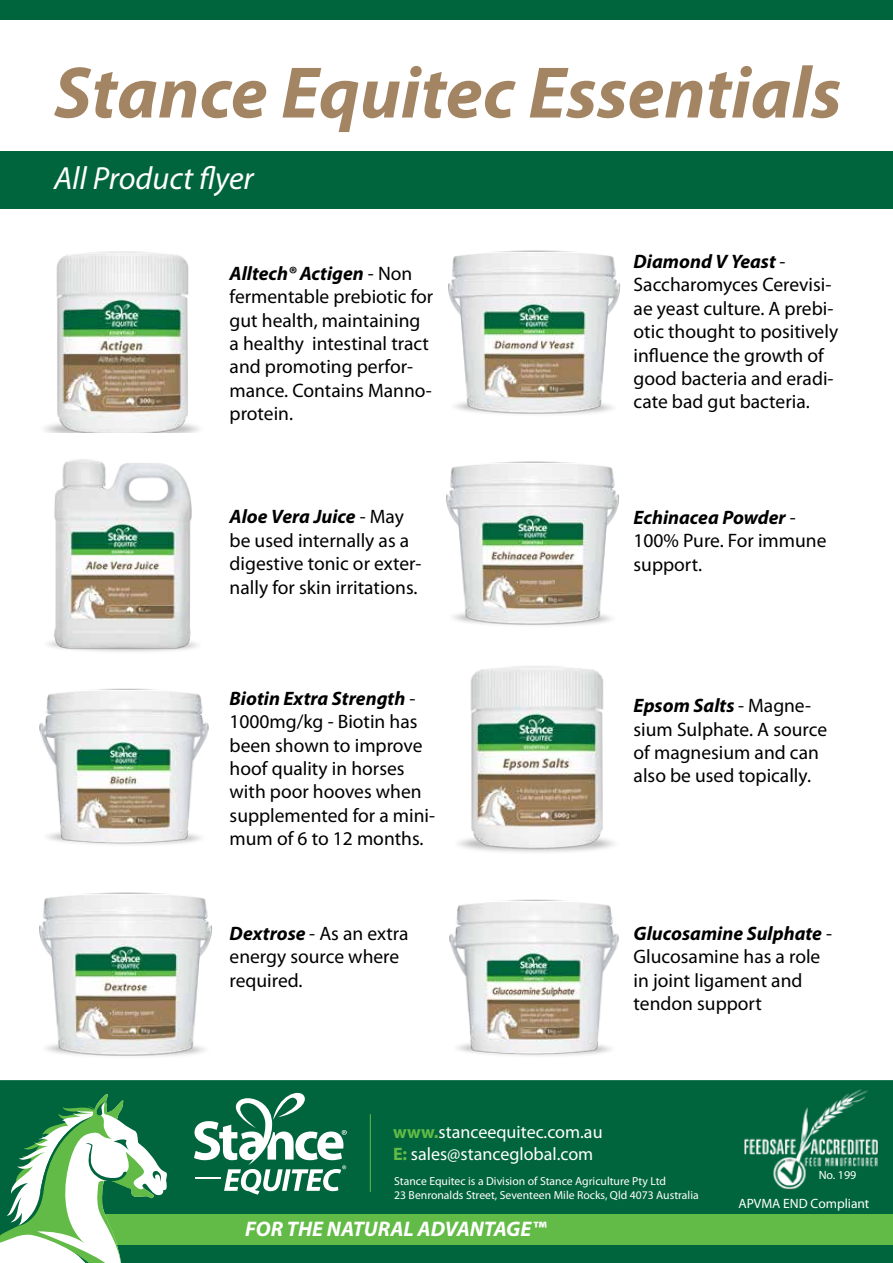
<style>
.page{position:relative;width:893px;height:1263px;background:#fff}
.page>*{position:absolute;margin:0;border:0;box-sizing:border-box;transform-origin:0 0}
.t1{font:italic 700 73.5px "Myriad Pro";color:#a48563}
.t2{font:italic 32.1px "Myriad Pro";color:#fff}
.t3{font:italic 700 21.15px "Myriad Pro";color:#fff}
.t4{font:19.5px/23.4px "Myriad Pro";color:#000}
.t5{font:18px/21.6px "Myriad Pro";color:#fff}
.t6{font:13.5px "Myriad Pro";color:#fff}
.t7{font:12px "Myriad Pro";color:#fff}
.t8{font:11.7px/14px "Myriad Pro";color:#fff}
.s1{font-weight:700;font-style:italic}
.s2{font-weight:700;color:#62bb46}
</style>
<div class="page">
<div style="left:0;top:151px;width:893px;height:57px;background:#00653c"></div>
<div style="left:0;top:0;width:893px;height:19px;background:#00653c"></div>
<img style="left:44px;top:251px;width:155px;height:182px">
<img style="left:48px;top:459px;width:150px;height:193px">
<img style="left:39px;top:688px;width:170px;height:157px">
<img style="left:448px;top:250px;width:173px;height:164px">
<img style="left:39px;top:892px;width:173px;height:164px">
<img style="left:446px;top:461px;width:173px;height:164px">
<img style="left:458px;top:666px;width:156px;height:186px">
<img style="left:449px;top:899px;width:170px;height:157px">
<div style="left:0;top:1080px;width:893px;height:183px;background:#00653c"></div>
<div style="left:43px;top:1214px;width:850px;height:31px;background:#62bb46"></div>
<svg style="left:194px;top:1092px;width:153px;height:103px"></svg>
<hr style="left:370px;top:1114px;width:1px;height:78px;background:#62bb46">
<img style="left:731px;top:1080px;width:161px;height:110px">
<svg style="left:0;top:1094px;width:167px;height:169px"></svg>
<h1 class="t1" style="left:54px;top:52px;width:789px">Stance Equitec Essentials</h1>
<h2 class="t2" style="left:54px;top:158px;width:201px">All Product flyer</h2>
<p class="t4" style="left:230px;top:261px;width:205px"><span class="s1">Alltech® Actigen</span> - Non fermentable prebiotic for gut health, maintaining a healthy intestinal tract and promoting perfor&shy;mance. Contains Manno&shy;protein.</p>
<p class="t4" style="left:230px;top:505px;width:193px"><span class="s1">Aloe Vera Juice</span> - May be used internally as a digestive tonic or exter&shy;nally for skin irritations.</p>
<p class="t4" style="left:230px;top:686px;width:207px"><span class="s1">Biotin Extra Strength</span> -<br>1000mg/kg - Biotin has been shown to improve hoof quality in horses with poor hooves when supplemented for a mini&shy;mum of 6 to 12 months.</p>
<p class="t4" style="left:230px;top:921px;width:180px"><span class="s1">Dextrose</span> - As an extra energy source where required.</p>
<p class="t4" style="left:634px;top:249px;width:206px"><span class="s1">Diamond V Yeast</span> -<br>Saccharomyces Cerevisi&shy;ae yeast culture. A prebi&shy;otic thought to positively influence the growth of good bacteria and eradi&shy;cate bad gut bacteria.</p>
<p class="t4" style="left:634px;top:505px;width:194px"><span class="s1">Echinacea Powder</span> -<br>100% Pure. For immune support.</p>
<p class="t4" style="left:634px;top:694px;width:195px"><span class="s1">Epsom Salts</span> - Magne&shy;sium Sulphate. A source of magnesium and can also be used topically.</p>
<p class="t4" style="left:634px;top:921px;width:200px"><span class="s1">Glucosamine Sulphate</span> -<br>Glucosamine has a role in joint ligament and tendon support</p>
<p class="t5" style="left:393px;top:1121px;width:211px"><span class="s2">www.</span>stanceequitec.com.au<br><span class="s2">E:</span> sales@stanceglobal.com</p>
<p class="t8" style="left:394px;top:1174px;width:306px">Stance Equitec is a Division of Stance Agriculture Pty Ltd<br>23 Benronalds Street, Seventeen Mile Rocks, Qld 4073 Australia</p>
<p class="t3" style="left:245px;top:1217px;width:303px">FOR THE NATURAL ADVANTAGE™</p>
<p class="t7" style="left:819px;top:1168px;width:39px">No. 199</p>
<p class="t6" style="left:738px;top:1195px;width:132px">APVMA END Compliant</p>
</div>
